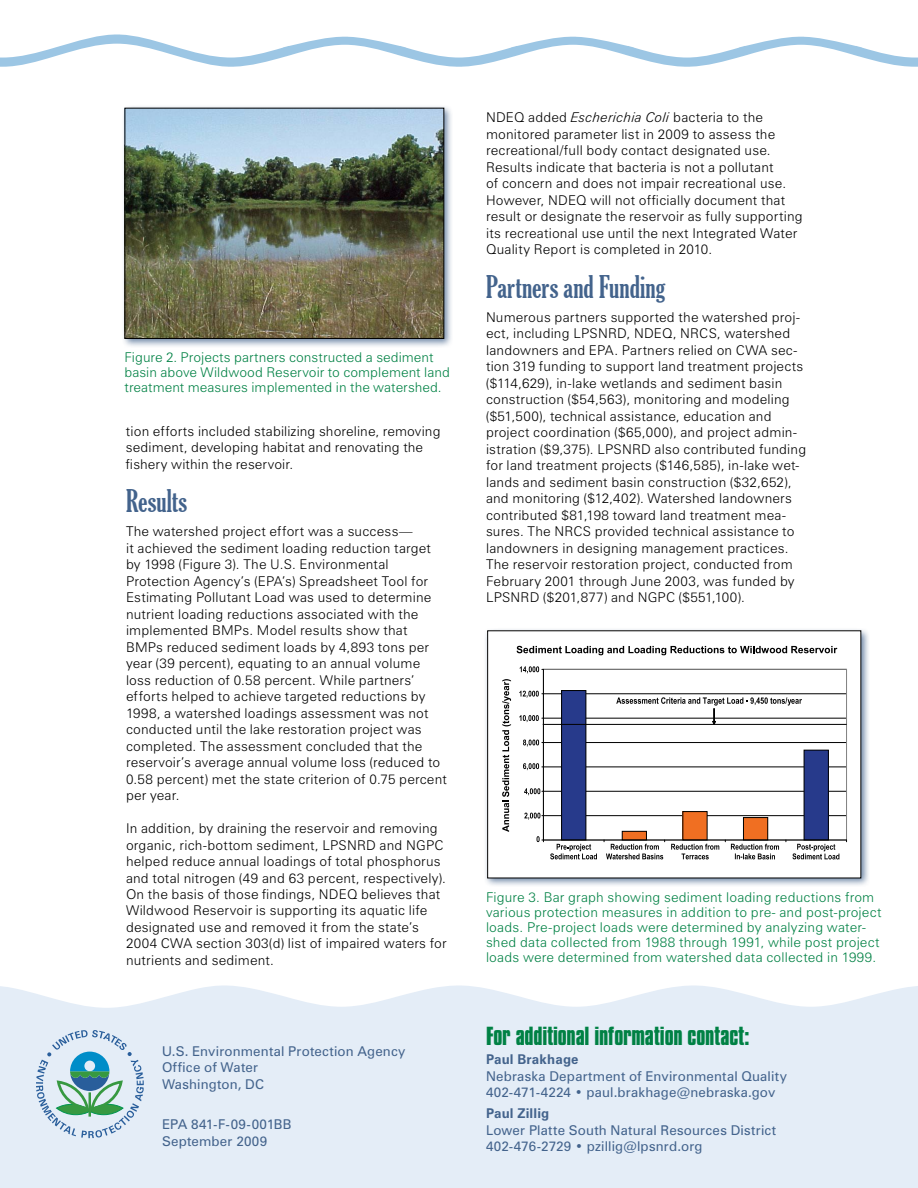
<style>
.page{position:relative;width:918px;height:1188px;background:#fff}
.page>*{position:absolute;margin:0;border:0;box-sizing:border-box;transform-origin:0 0}
.t1{font:extra-condensed 30px "Gloucester";letter-spacing:.005em;color:#43638c}
.t2{font:700 22.5px "Compacta BT";letter-spacing:-.01em;color:#008144}
.t3{font:300 13.5px/16.5px "Zurich BT";letter-spacing:.015em;color:#000}
.t4{font:300 13.5px/15px "Zurich BT";letter-spacing:.01em;color:#008144}
.t5{font:13.5px/16.5px "Zurich BT";letter-spacing:.015em;color:#43638c}
.t6{font:700 13.5px "Zurich BT";letter-spacing:.01em;color:#43638c}
.s1{font-style:italic}
</style>
<div class="page">
<svg style="left:0;top:34px;width:918px;height:33px"></svg>
<div style="left:0;top:986px;width:918px;height:202px;background:#e4edf7"></div>
<svg style="left:36px;top:1030px;width:108px;height:108px;background:#b3d0d8"></svg>
<div style="left:121px;top:104px;width:332px;height:244px;background:#43638c;opacity:.75"></div>
<img style="left:127px;top:110px;width:315px;height:227px">
<div style="left:125px;top:108px;width:319px;height:231px;border:1px solid #000"></div>
<div style="left:484px;top:627px;width:386px;height:260px;background:#43638c;opacity:.75"></div>
<div style="left:488px;top:631px;width:373px;height:247px;background:#fff"></div>
<hr style="left:543px;top:815px;width:304px;height:1px;background:#010101">
<hr style="left:543px;top:791px;width:304px;height:1px;background:#010101">
<hr style="left:543px;top:767px;width:304px;height:1px;background:#010101">
<hr style="left:543px;top:742px;width:304px;height:1px;background:#010101">
<hr style="left:543px;top:718px;width:304px;height:1px;background:#010101">
<hr style="left:543px;top:694px;width:304px;height:1px;background:#010101">
<div style="left:543px;top:669px;width:304px;height:171px;border:1px solid #818181"></div>
<div style="left:562px;top:691px;width:24px;height:149px;background:#273a8b"></div>
<div style="left:561px;top:690px;width:25px;height:150px;border:1px solid #010101"></div>
<div style="left:622px;top:831px;width:24px;height:9px;background:#f06f22"></div>
<div style="left:622px;top:831px;width:25px;height:9px;border:1px solid #010101"></div>
<div style="left:683px;top:812px;width:24px;height:28px;background:#f06f22"></div>
<div style="left:743px;top:818px;width:25px;height:22px;background:#f06f22"></div>
<div style="left:743px;top:817px;width:25px;height:23px;border:1px solid #010101"></div>
<div style="left:804px;top:750px;width:24px;height:90px;background:#273a8b"></div>
<div style="left:804px;top:750px;width:25px;height:90px;border:1px solid #010101"></div>
<hr style="left:543px;top:669px;width:1px;height:171px;background:#010101">
<hr style="left:543px;top:840px;width:304px;height:1px;background:#010101">
<svg style="left:537px;top:836px;width:7px;height:6px"></svg>
<svg style="left:524px;top:813px;width:19px;height:7px"></svg>
<svg style="left:524px;top:788px;width:19px;height:7px"></svg>
<svg style="left:523px;top:763px;width:20px;height:7px"></svg>
<svg style="left:523px;top:740px;width:20px;height:7px"></svg>
<svg style="left:519px;top:715px;width:24px;height:7px"></svg>
<svg style="left:519px;top:691px;width:24px;height:7px"></svg>
<svg style="left:520px;top:666px;width:23px;height:7px"></svg>
<svg style="left:550px;top:844px;width:47px;height:15px"></svg>
<svg style="left:604px;top:840px;width:61px;height:19px"></svg>
<svg style="left:671px;top:844px;width:48px;height:15px"></svg>
<svg style="left:725px;top:840px;width:54px;height:19px"></svg>
<svg style="left:786px;top:840px;width:53px;height:19px"></svg>
<hr style="left:543px;top:724px;width:304px;height:1px;background:#010101">
<svg style="left:616px;top:697px;width:186px;height:28px"></svg>
<svg style="left:517px;top:646px;width:320px;height:9px"></svg>
<svg style="left:502px;top:679px;width:9px;height:153px"></svg>
<p class="t4" style="left:124px;top:350px;width:327px">Figure 2. Projects partners constructed a sediment basin above Wildwood Reservoir to complement land treatment measures implemented in the watershed.</p>
<p class="t3" style="left:126px;top:422px;width:316px">tion efforts included stabilizing shoreline, removing sediment, developing habitat and renovating the fishery within the reservoir.</p>
<h1 class="t1" style="left:126px;top:484px;width:63px">Results</h1>
<p class="t3" style="left:126px;top:523px;width:322px">The watershed project effort was a success—<br>it achieved the sediment loading reduction target by 1998 (Figure 3). The U.S. Environmental Protection Agency’s (EPA’s) Spreadsheet Tool for Estimating Pollutant Load was used to determine nutrient loading reductions associated with the implemented BMPs. Model results show that BMPs reduced sediment loads by 4,893 tons per year (39 percent), equating to an annual volume loss reduction of 0.58 percent. While partners’ efforts helped to achieve targeted reductions by 1998, a watershed loadings assessment was not conducted until the lake restoration project was completed. The assessment concluded that the reservoir’s average annual volume loss (reduced to 0.58 percent) met the state criterion of 0.75 percent per year.</p>
<p class="t3" style="left:126px;top:820px;width:322px">In addition, by draining the reservoir and removing organic, rich-bottom sediment, LPSNRD and NGPC helped reduce annual loadings of total phosphorus and total nitrogen (49 and 63 percent, respectively).<br>On the basis of those findings, NDEQ believes that Wildwood Reservoir is supporting its aquatic life designated use and removed it from the state’s 2004 CWA section 303(d) list of impaired waters for nutrients and sediment.</p>
<p class="t5" style="left:162px;top:1043px;width:245px">U.S. Environmental Protection Agency<br>Office of Water<br>Washington, DC</p>
<p class="t5" style="left:162px;top:1116px;width:131px">EPA 841-F-09-001BB<br>September 2009</p>
<p class="t3" style="left:486px;top:109px;width:318px">NDEQ added <span class="s1">Escherichia Coli</span> bacteria to the monitored parameter list in 2009 to assess the recreational/full body contact designated use.<br>Results indicate that bacteria is not a pollutant<br>of concern and does not impair recreational use.<br>However, NDEQ will not officially document that result or designate the reservoir as fully supporting its recreational use until the next Integrated Water Quality Report is completed in 2010.</p>
<h1 class="t1" style="left:486px;top:269px;width:181px">Partners and Funding</h1>
<p class="t3" style="left:486px;top:309px;width:322px">Numerous partners supported the watershed proj&shy;ect, including LPSNRD, NDEQ, NRCS, watershed landowners and EPA. Partners relied on CWA sec&shy;tion 319 funding to support land treatment projects ($114,629), in-lake wetlands and sediment basin construction ($54,563), monitoring and modeling ($51,500), technical assistance, education and project coordination ($65,000), and project admin&shy;istration ($9,375). LPSNRD also contributed funding for land treatment projects ($146,585), in-lake wet&shy;lands and sediment basin construction ($32,652), and monitoring ($12,402). Watershed landowners contributed $81,198 toward land treatment mea&shy;sures. The NRCS provided technical assistance to landowners in designing management practices.<br>The reservoir restoration project, conducted from February 2001 through June 2003, was funded by LPSNRD ($201,877) and NGPC ($551,100).</p>
<p class="t4" style="left:486px;top:890px;width:397px">Figure 3. Bar graph showing sediment loading reductions from various protection measures in addition to pre- and post-project loads. Pre-project loads were determined by analyzing water&shy;shed data collected from 1988 through 1991, while post project loads were determined from watershed data collected in 1999.</p>
<h2 class="t2" style="left:486px;top:1022px;width:265px">For additional information contact:</h2>
<p class="t6" style="left:486px;top:1051px;width:94px">Paul Brakhage</p>
<p class="t5" style="left:486px;top:1068px;width:303px">Nebraska Department of Environmental Quality<br>402-471-4224 • paul.brakhage@nebraska.gov</p>
<p class="t6" style="left:486px;top:1105px;width:65px">Paul Zillig</p>
<p class="t5" style="left:486px;top:1122px;width:292px">Lower Platte South Natural Resources District<br>402-476-2729 • pzillig@lpsnrd.org</p>
</div>
